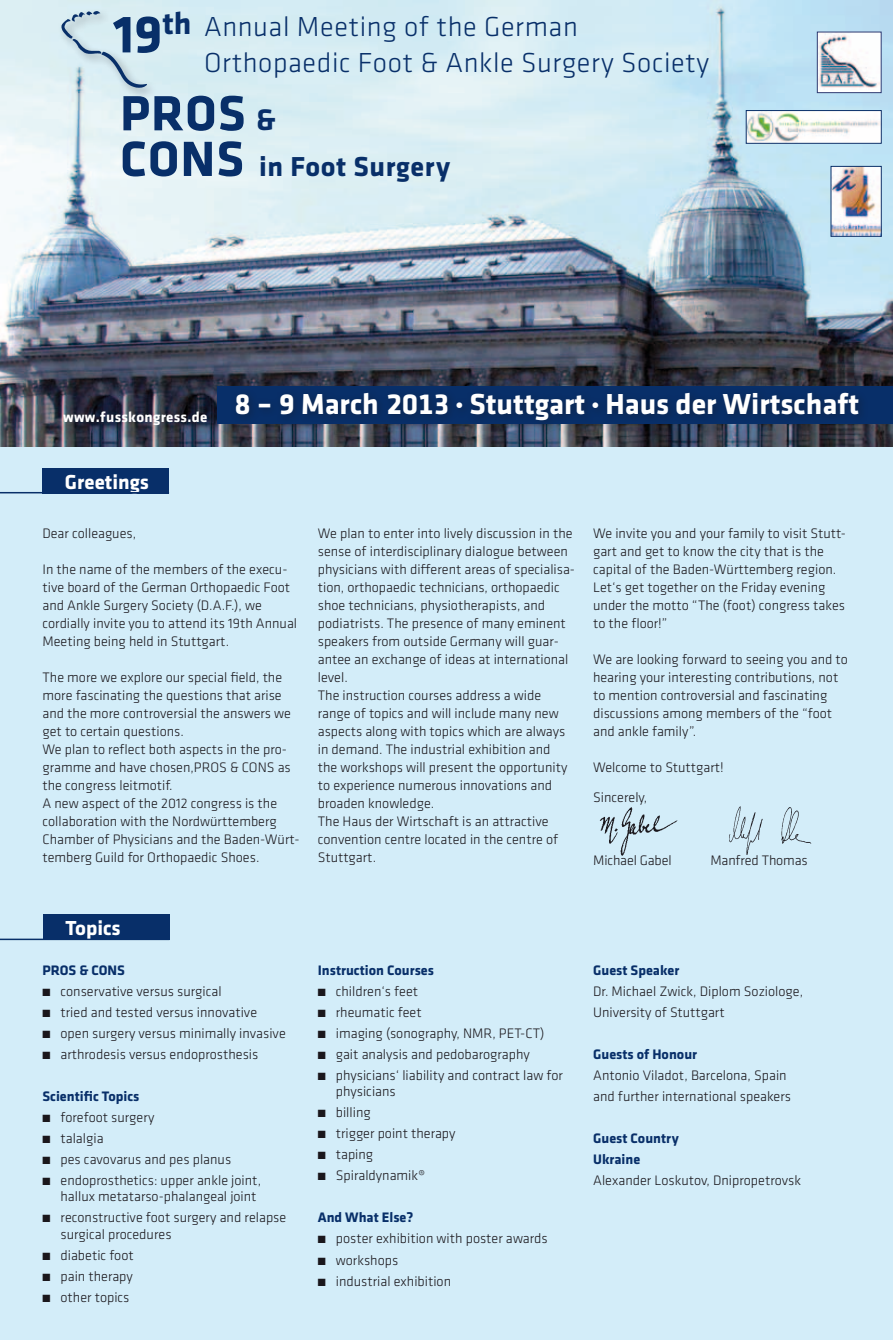
<style>
.page{position:relative;width:893px;height:1340px;background:#fff}
.page>*{position:absolute;margin:0;border:0;box-sizing:border-box;transform-origin:0 0}
.t1{font:700 54.75px "Klavika";color:#082f69}
.t2{font:700 51.3px/45.6px "Klavika";letter-spacing:.02em;color:#082f69}
.t3{font:700 30px "Klavika";color:#fff}
.t4{font:300 28.5px/36px "Klavika";letter-spacing:.02em;color:#082f69}
.t5{font:700 28.5px "Klavika";letter-spacing:.02em;color:#082f69}
.t6{font:700 21px "Klavika";color:#fff}
.t7{font:700 15px "Klavika";letter-spacing:.02em;color:#fff}
.t8{font:300 14.25px/18px "Klavika";color:#1a171c}
.t9{font:700 14.25px/21px "Klavika";color:#082f69}
.s1{font-size:30.75px}
.s2{font-size:21px}
</style>
<div class="page">
<div style="left:0;top:446px;width:893px;height:893px;background:#d3edf9"></div>
<div style="left:43px;top:468px;width:126px;height:25px;background:#082f69"></div>
<hr style="left:0;top:492px;width:169px;height:1px;background:#082f69">
<div style="left:43px;top:914px;width:126px;height:26px;background:#082f69"></div>
<hr style="left:0;top:938px;width:169px;height:2px;background:#082f69">
<img style="left:597px;top:803px;width:85px;height:54px">
<img style="left:711px;top:803px;width:124px;height:53px">
<img style="left:0;top:0;width:893px;height:446px">
<div style="left:59px;top:8px;width:99px;height:92px;background:#daedf2"></div>
<img style="left:54px;top:3px;width:99px;height:90px">
<div style="left:218px;top:386px;width:675px;height:37px;background:#082f69"></div>
<div style="left:231px;top:387px;width:638px;height:43px;background:#1a171c;opacity:.4"></div>
<img style="left:748px;top:112px;width:131px;height:29px">
<div style="left:746px;top:110px;width:135px;height:33px;border:1px solid #082f69"></div>
<img style="left:833px;top:168px;width:46px;height:66px">
<img style="left:819px;top:34px;width:60px;height:56px">
<div style="left:817px;top:32px;width:64px;height:61px;border:1px solid #2f3b72"></div>
<h1 class="t1" style="left:113px;top:4px;width:80px">19<sup>th</sup></h1>
<h3 class="t4" style="left:204px;top:9px;width:507px">Annual Meeting of the German<br>Orthopaedic Foot &amp; Ankle Surgery Society</h3>
<h2 class="t2" style="left:120px;top:90px;width:157px">PROS <span class="s1">&amp;<br></span>CONS</h2>
<h3 class="t5" style="left:259px;top:151px;width:193px">in Foot Surgery</h3>
<p class="t7" style="left:63px;top:409px;width:146px">www.fusskongress.de</p>
<h3 class="t6" style="left:65px;top:470px;width:86px">Greetings</h3>
<h3 class="t3" style="left:235px;top:387px;width:626px">8 – 9 March 2013 <span class="s2">•</span> Stuttgart <span class="s2">•</span> Haus der Wirtschaft</h3>
<p class="t8" style="left:43px;top:524px;width:95px">Dear colleagues,</p>
<p class="t8" style="left:43px;top:560px;width:256px">In the name of the members of the execu&shy;tive board of the German Orthopaedic Foot and Ankle Surgery Society (D.A.F.), we cordially invite you to attend its 19th Annual Meeting being held in Stuttgart.</p>
<p class="t8" style="left:43px;top:668px;width:259px">The more we explore our special field, the more fascinating the questions that arise and the more controversial the answers we get to certain questions.<br>We plan to reflect both aspects in the pro&shy;gramme and have chosen‚PROS &amp; CONS as the congress leitmotif.<br>A new aspect of the 2012 congress is the collaboration with the Nordwürttemberg Chamber of Physicians and the Baden-Würt&shy;temberg Guild for Orthopaedic Shoes.</p>
<p class="t8" style="left:318px;top:524px;width:259px">We plan to enter into lively discussion in the sense of interdisciplinary dialogue between physicians with different areas of specialisa&shy;tion, orthopaedic technicians, orthopaedic shoe technicians, physiotherapists, and podiatrists. The presence of many eminent speakers from outside Germany will guar&shy;antee an exchange of ideas at international level.<br>The instruction courses address a wide range of topics and will include many new aspects along with topics which are always in demand. The industrial exhibition and<br>the workshops will present the opportunity to experience numerous innovations and broaden knowledge.<br>The Haus der Wirtschaft is an attractive convention centre located in the centre of Stuttgart.</p>
<p class="t8" style="left:593px;top:524px;width:254px">We invite you and your family to visit Stutt&shy;gart and get to know the city that is the capital of the Baden-Württemberg region.<br>Let‘s get together on the Friday evening under the motto “The (foot) congress takes to the floor!”</p>
<p class="t8" style="left:593px;top:650px;width:256px">We are looking forward to seeing you and to hearing your interesting contributions, not to mention controversial and fascinating discussions among members of the “foot and ankle family”.</p>
<p class="t8" style="left:593px;top:752px;width:132px;line-height:30px">Welcome to Stuttgart!<br>Sincerely,</p>
<p class="t8" style="left:593px;top:851px;width:80px">Michael Gabel</p>
<p class="t8" style="left:710px;top:851px;width:99px">Manfred Thomas</p>
<h3 class="t6" style="left:65px;top:916px;width:57px">Topics</h3>
<p class="t9" style="left:43px;top:959px;width:84px">PROS &amp; CONS</p>
<p class="t8" style="left:43px;top:982px;width:181px">■ conservative versus surgical</p>
<p class="t8" style="left:43px;top:1003px;width:216px">■ tried and tested versus innovative</p>
<p class="t8" style="left:43px;top:1024px;width:245px">■ open surgery versus minimally invasive</p>
<p class="t8" style="left:43px;top:1045px;width:217px">■ arthrodesis versus endoprosthesis</p>
<p class="t9" style="left:43px;top:1085px;width:98px">Scientific Topics</p>
<p class="t8" style="left:43px;top:1108px;width:113px">■ forefoot surgery</p>
<p class="t8" style="left:43px;top:1129px;width:63px">■ talalgia</p>
<p class="t8" style="left:43px;top:1150px;width:190px">■ pes cavovarus and pes planus</p>
<p class="t8" style="left:61px;top:1172px;width:202px;line-height:16.5px;text-indent:-18px">■ endoprosthetics: upper ankle joint, hallux metatarso-phalangeal joint</p>
<p class="t8" style="left:61px;top:1209px;width:227px;line-height:16.5px;text-indent:-18px">■ reconstructive foot surgery and relapse surgical procedures</p>
<p class="t8" style="left:43px;top:1246px;width:93px">■ diabetic foot</p>
<p class="t8" style="left:43px;top:1267px;width:92px">■ pain therapy</p>
<p class="t8" style="left:43px;top:1288px;width:88px">■ other topics</p>
<p class="t9" style="left:318px;top:959px;width:118px">Instruction Courses</p>
<p class="t8" style="left:318px;top:982px;width:102px">■ children‘s feet</p>
<p class="t8" style="left:318px;top:1003px;width:105px">■ rheumatic feet</p>
<p class="t8" style="left:318px;top:1024px;width:228px">■ imaging (sonography, NMR, PET-CT)</p>
<p class="t8" style="left:318px;top:1045px;width:213px">■ gait analysis and pedobarography</p>
<p class="t8" style="left:336px;top:1067px;width:229px;line-height:16.5px;text-indent:-18px">■ physicians‘ liability and contract law for physicians</p>
<p class="t8" style="left:318px;top:1103px;width:54px">■ billing</p>
<p class="t8" style="left:318px;top:1124px;width:139px">■ trigger point therapy</p>
<p class="t8" style="left:318px;top:1145px;width:57px">■ taping</p>
<p class="t8" style="left:318px;top:1166px;width:109px">■ Spiraldynamik®</p>
<p class="t9" style="left:318px;top:1207px;width:97px">And What Else?</p>
<p class="t8" style="left:318px;top:1229px;width:231px">■ poster exhibition with poster awards</p>
<p class="t8" style="left:318px;top:1250px;width:82px">■ workshops</p>
<p class="t8" style="left:318px;top:1271px;width:135px">■ industrial exhibition</p>
<p class="t9" style="left:593px;top:959px;width:88px">Guest Speaker</p>
<p class="t8" style="left:593px;top:980px;width:212px;line-height:21px">Dr. Michael Zwick, Diplom Soziologe,<br>University of Stuttgart</p>
<p class="t9" style="left:593px;top:1043px;width:105px">Guests of Honour</p>
<p class="t8" style="left:593px;top:1064px;width:199px;line-height:21px">Antonio Viladot, Barcelona, Spain and further international speakers</p>
<p class="t9" style="left:593px;top:1127px;width:87px">Guest Country<br>Ukraine</p>
<p class="t8" style="left:593px;top:1171px;width:209px">Alexander Loskutov, Dnipropetrovsk</p>
</div>
